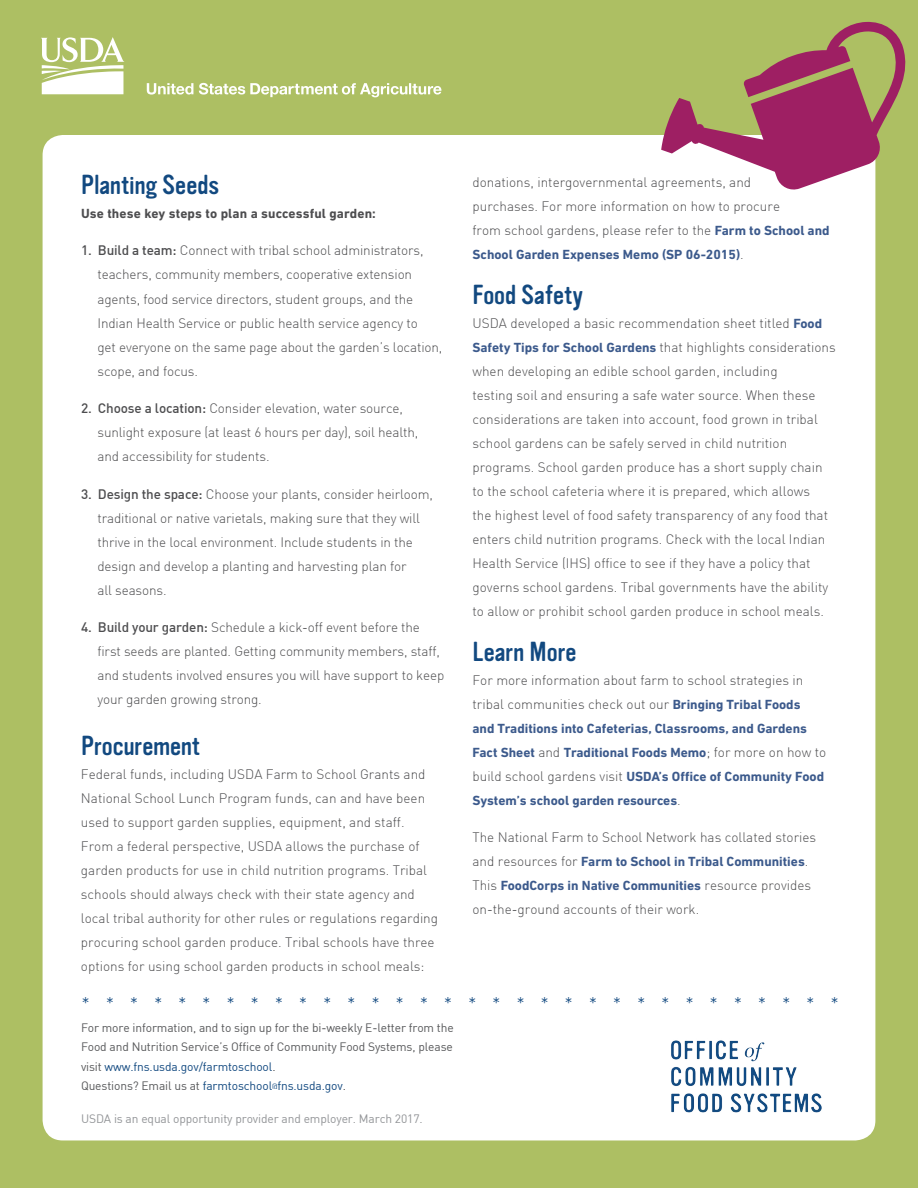
<style>
.page{position:relative;width:918px;height:1188px;background:#adbf63}
.page>*{position:absolute;margin:0;border:0;box-sizing:border-box;transform-origin:0 0}
.t1{font:27px "Vinyl OT";letter-spacing:.005em;color:#124980}
.t2{font:300 18px "DIN";color:#124980}
.t3{font:300 13.5px/24px "DIN";color:#4d4d4f}
.t4{font:700 13.5px/24px "DIN Next LT Pro";color:#3c5a8c}
.t5{font:700 13.5px "DIN Next LT Pro";letter-spacing:.01em;color:#4d4d4f}
.t6{font:12px/19.5px "DIN";letter-spacing:-.01em;color:#58595b;text-align:justify}
.t7{font:12px "DIN";letter-spacing:-.01em;color:#939598}
.t8{font:12px "DIN";letter-spacing:-.01em;color:#124980}
.s1{font-weight:500}
.s2{font-family:"DIN Next LT Pro";font-weight:700;color:#3c5a8c}
.s3{font-family:"DIN";font-weight:300;color:#4d4d4f}
.s4{color:#124980}
.s5{color:#4d4d4f}
.s6{color:#58595b}
.s7{font-size:7.5px}
</style>
<div class="page">
<div style="left:43px;top:135px;width:832px;height:1005px;background:#fff;border-radius:20px"></div>
<svg style="left:41px;top:37px;width:84px;height:57px"></svg>
<svg style="left:147px;top:83px;width:294px;height:14px"></svg>
<svg style="left:661px;top:21px;width:245px;height:171px"></svg>
<img style="left:671px;top:1040px;width:151px;height:73px">
<h2 class="t1" style="left:81px;top:170px;width:140px">Planting Seeds</h2>
<h3 class="t5" style="left:81px;top:205px;width:296px">Use these key steps to plan a successful garden:</h3>
<p class="t3" style="left:97px;top:239px;width:346px;text-indent:-16px"><span class="s1">1. Build a team:</span> Connect with tribal school administrators, teachers, community members, cooperative extension agents, food service directors, student groups, and the Indian Health Service or public health service agency to<br>get everyone on the same page about the garden’s location, scope, and focus.</p>
<p class="t3" style="left:97px;top:396px;width:322px;text-indent:-16px"><span class="s1">2. Choose a location:</span> Consider elevation, water source, sunlight exposure (at least 6 hours per day), soil health, and accessibility for students.</p>
<p class="t3" style="left:97px;top:482px;width:337px;text-indent:-16px"><span class="s1">3. Design the space:</span> Choose your plants, consider heirloom, traditional or native varietals, making sure that they will thrive in the local environment. Include students in the design and develop a planting and harvesting plan for<br>all seasons.</p>
<p class="t3" style="left:97px;top:615px;width:348px;text-indent:-16px"><span class="s1">4. Build your garden:</span> Schedule a kick-off event before the first seeds are planted. Getting community members, staff, and students involved ensures you will have support to keep your garden growing strong.</p>
<h2 class="t1" style="left:81px;top:731px;width:121px">Procurement</h2>
<p class="t3" style="left:81px;top:762px;width:359px">Federal funds, including USDA Farm to School Grants and National School Lunch Program funds, can and have been used to support garden supplies, equipment, and staff.<br>From a federal perspective, USDA allows the purchase of garden products for use in child nutrition programs. Tribal schools should always check with their state agency and local tribal authority for other rules or regulations regarding procuring school garden produce. Tribal schools have three options for using school garden products in school meals:</p>
<p class="t3" style="left:472px;top:170px;width:359px">donations, intergovernmental agreements, and<br>purchases. For more information on how to procure<br>from school gardens, please refer to the <span class="s2">Farm to School and School Garden Expenses Memo (SP 06-2015)</span>.</p>
<h2 class="t1" style="left:472px;top:280px;width:112px">Food Safety</h2>
<p class="t3" style="left:472px;top:311px;width:365px">USDA developed a basic recommendation sheet titled <span class="s2">Food Safety Tips for School Gardens</span> that highlights considerations when developing an edible school garden, including<br>testing soil and ensuring a safe water source. When these considerations are taken into account, food grown in tribal school gardens can be safely served in child nutrition programs. School garden produce has a short supply chain to the school cafeteria where it is prepared, which allows<br>the highest level of food safety transparency of any food that enters child nutrition programs. Check with the local Indian Health Service (IHS) office to see if they have a policy that governs school gardens. Tribal governments have the ability to allow or prohibit school garden produce in school meals.</p>
<h2 class="t1" style="left:472px;top:637px;width:106px">Learn More</h2>
<p class="t4" style="left:473px;top:668px;width:355px"><span class="s3">For more information about farm to school strategies in tribal communities check out our</span> Bringing Tribal Foods<br>and Traditions into Cafeterias, Classrooms, and Gardens Fact Sheet <span class="s3">and</span> Traditional Foods Memo<span class="s3">; for more on how to build school gardens visit</span> USDA’s Office of Community Food System’s school garden resources<span class="s3">.</span></p>
<p class="t3" style="left:473px;top:825px;width:345px">The National Farm to School Network has collated stories and resources for <span class="s2">Farm to School in Tribal Communities</span>.<br>This <span class="s2">FoodCorps in Native Communities</span> resource provides on-the-ground accounts of their work.</p>
<h2 class="t2" style="left:82px;top:993px;width:759px">********************************</h2>
<p class="t6" style="left:81px;top:1018px;width:374px">For more information, and to sign up for the bi-weekly E-letter from the Food and Nutrition Service’s Office of Community Food Systems, please visit <span class="s4">www.fns.usda.gov/farmtoschool</span><span class="s5">.</span></p>
<p class="t8" style="left:81px;top:1079px;width:266px"><span class="s6">Questions? Email us at</span> farmtoschool<span class="s7">@</span>fns.usda.gov<span class="s5">.</span></p>
<p class="t7" style="left:81px;top:1112px;width:343px">USDA is an equal opportunity provider and employer. March 2017.</p>
</div>
